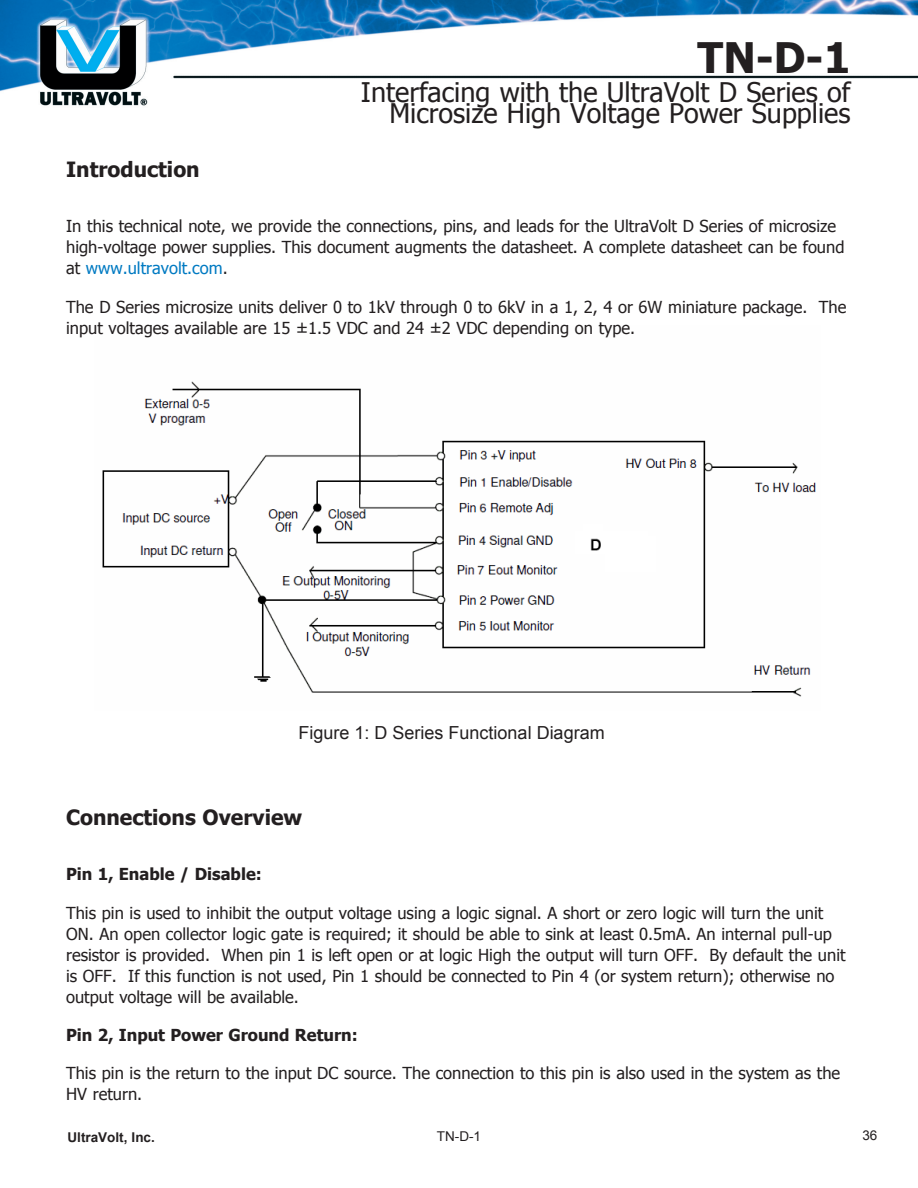
<style>
.page{position:relative;width:918px;height:1188px;background:#fff}
.page>*{position:absolute;margin:0;border:0;box-sizing:border-box;transform-origin:0 0}
.t1{font:700 42px "Tahoma";color:#231f20}
.t2{font:27px/21px "Tahoma";color:#231f20;text-align:right}
.t3{font:700 21px "Tahoma";color:#231f20}
.t4{font:18px "Arial";color:#231f20}
.t5{font:16.5px/21px "Tahoma";color:#231f20}
.t6{font:700 16.5px "Tahoma";color:#231f20}
.t7{font:700 13.5px "Arial";color:#231f20}
.t8{font:13.5px "Arial";color:#231f20}
.s1{color:#007ac2}
</style>
<div class="page">
<img style="left:102px;top:381px;width:714px;height:316px">
<img style="left:0;top:0;width:918px;height:106px">
<p class="t3" style="left:66px;top:154px;width:135px">Introduction</p>
<h1 class="t1" style="left:698px;top:28px;width:154px">TN-D-1</h1>
<h2 class="t2" style="left:361px;top:81px;width:491px">Interfacing with the UltraVolt D Series of<br>Microsize High Voltage Power Supplies</h2>
<p class="t5" style="left:66px;top:215px;width:780px">In this technical note, we provide the connections, pins, and leads for the UltraVolt D Series of microsize high-voltage power supplies. This document augments the datasheet. A complete datasheet can be found at <span class="s1">www.ultravolt.com</span>.</p>
<p class="t5" style="left:66px;top:295px;width:782px">The D Series microsize units deliver 0 to 1kV through 0 to 6kV in a 1, 2, 4 or 6W miniature package. The input voltages available are 15 ±1.5 VDC and 24 ±2 VDC depending on type.</p>
<p class="t4" style="left:299px;top:721px;width:308px">Figure 1: D Series Functional Diagram</p>
<p class="t3" style="left:66px;top:802px;width:238px">Connections Overview</p>
<p class="t6" style="left:66px;top:863px;width:197px">Pin 1, Enable / Disable:</p>
<p class="t5" style="left:66px;top:901px;width:781px">This pin is used to inhibit the output voltage using a logic signal. A short or zero logic will turn the unit ON. An open collector logic gate is required; it should be able to sink at least 0.5mA. An internal pull-up resistor is provided. When pin 1 is left open or at logic High the output will turn OFF. By default the unit is OFF. If this function is not used, Pin 1 should be connected to Pin 4 (or system return); otherwise no output voltage will be available.</p>
<p class="t6" style="left:66px;top:1023px;width:293px">Pin 2, Input Power Ground Return:</p>
<p class="t5" style="left:66px;top:1062px;width:776px">This pin is the return to the input DC source. The connection to this pin is also used in the system as the<br>HV return.</p>
<p class="t7" style="left:68px;top:1128px;width:89px">UltraVolt, Inc.</p>
<p class="t8" style="left:437px;top:1127px;width:46px">TN-D-1</p>
<p class="t8" style="left:862px;top:1126px;width:17px">36</p>
</div>
